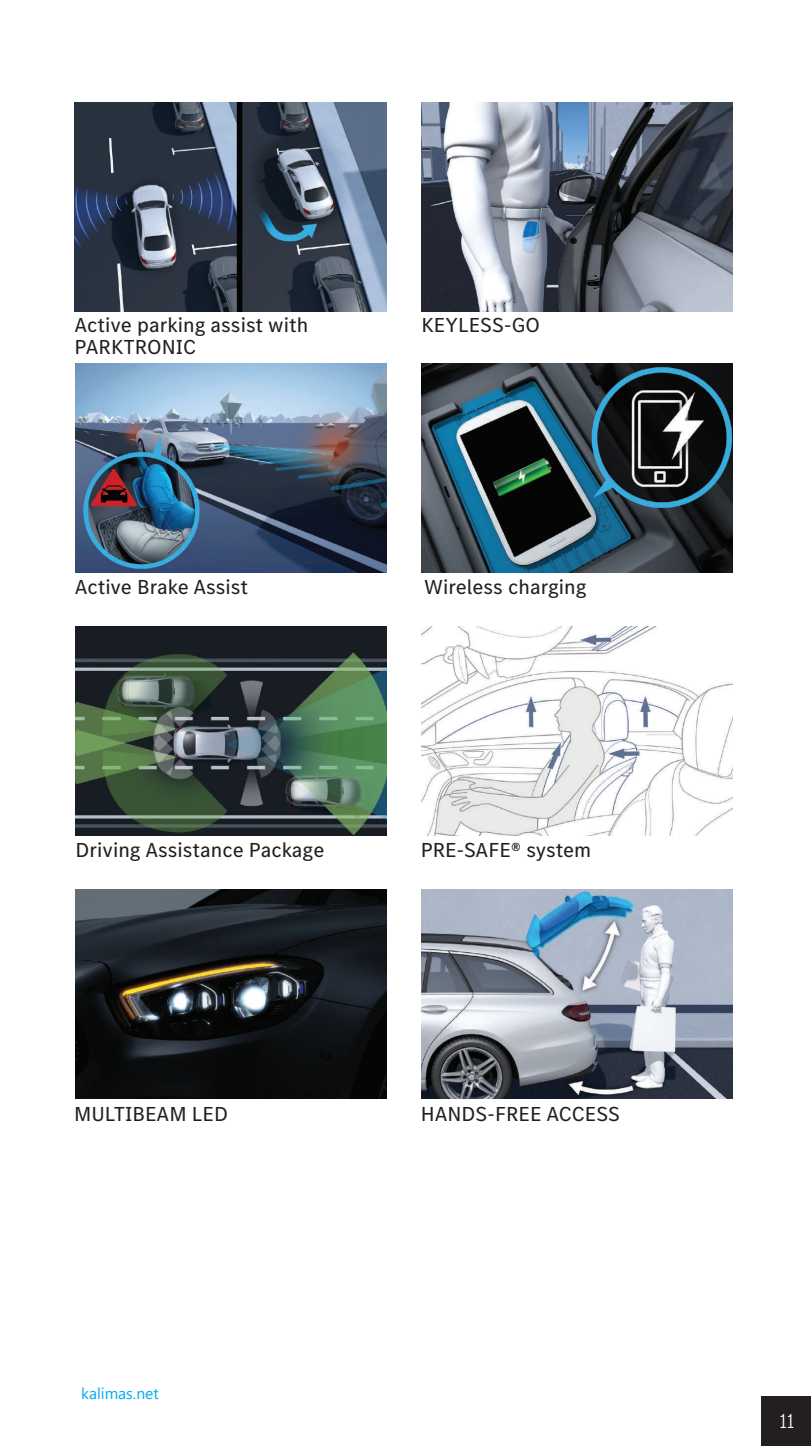
<style>
.page{position:relative;width:811px;height:1446px;background:#fff}
.page>*{position:absolute;margin:0;border:0;box-sizing:border-box;transform-origin:0 0}
.t1{font:21px/22.5px "MB Corpo S Text";color:#231f20}
.t2{font:300 21px "MB Corpo S Text";color:#fdfefe}
.t3{font:15.75px "Segoe UI";color:#00aeef}
</style>
<div class="page">
<div style="left:762px;top:1396px;width:49px;height:49px;background:#231f20"></div>
<img style="left:76px;top:363px;width:311px;height:209px">
<img style="left:75px;top:103px;width:311px;height:208px">
<img style="left:422px;top:103px;width:311px;height:208px">
<img style="left:421px;top:363px;width:312px;height:209px">
<img style="left:75px;top:626px;width:312px;height:209px">
<img style="left:421px;top:626px;width:312px;height:209px">
<img style="left:76px;top:889px;width:311px;height:209px">
<img style="left:421px;top:889px;width:311px;height:209px">
<p class="t1" style="left:75px;top:313px;width:235px">Active parking assist with<br>PARKTRONIC</p>
<p class="t1" style="left:75px;top:574px;width:175px">Active Brake Assist</p>
<p class="t1" style="left:422px;top:313px;width:120px">KEYLESS-GO</p>
<p class="t1" style="left:424px;top:575px;width:164px">Wireless charging</p>
<p class="t1" style="left:76px;top:838px;width:250px">Driving Assistance Package</p>
<p class="t1" style="left:421px;top:838px;width:172px">PRE-SAFE® system</p>
<p class="t1" style="left:74px;top:1101px;width:155px">MULTIBEAM LED</p>
<p class="t1" style="left:421px;top:1101px;width:201px">HANDS-FREE ACCESS</p>
<p class="t3" style="left:81px;top:1378px;width:79px">kalimas.net</p>
<p class="t2" style="left:779px;top:1406px;width:16px">11</p>
</div>
